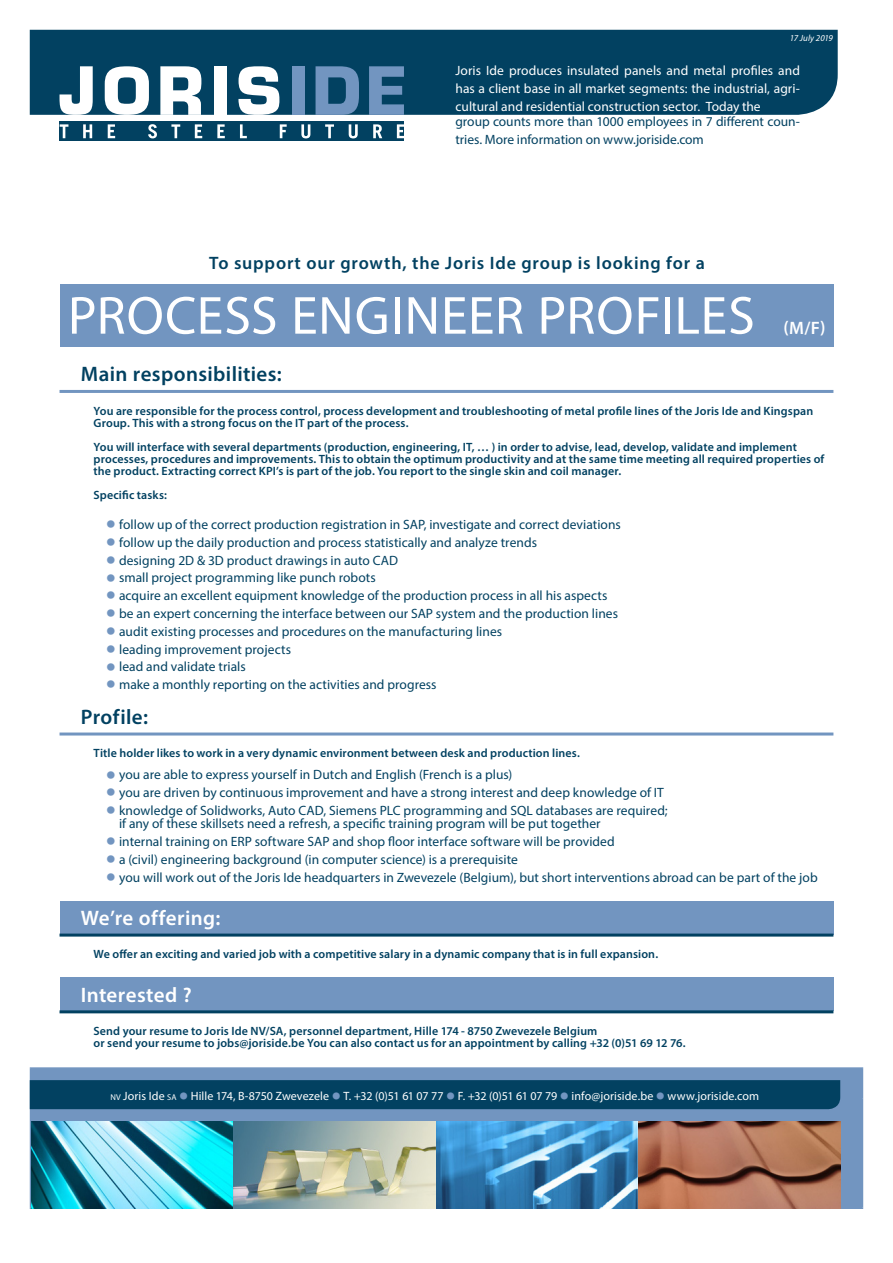
<style>
.page{position:relative;width:893px;height:1263px;background:#fff}
.page>*{position:absolute;margin:0;border:0;box-sizing:border-box;transform-origin:0 0}
.Functietitel{font:54px "Myriad Pro";letter-spacing:.015em;color:#fff}
.Functie___Profiel{font:600 21px "Myriad Pro";letter-spacing:.015em;color:#024161}
.Aanbod___Interesse{font:600 21px "Myriad Pro";letter-spacing:.02em;color:#fff}
.Koptekstrij{font:600 18px "Myriad Pro";letter-spacing:.045em;color:#024161}
.Functietitel-2{font:600 18px "Myriad Pro";color:#fff}
.t1{font:13.5px/18px "Myriad Pro";letter-spacing:.005em;color:#024161}
.t2{font:13.5px/18px "Myriad Pro";letter-spacing:.005em;color:#fff;text-align:justify}
.Introtekst{font:600 12px/12px "Myriad Pro";letter-spacing:.01em;color:#024161}
.t3{font:12px "Myriad Pro";letter-spacing:.005em;color:#fff}
.t4{font:italic 9px "Myriad Pro";letter-spacing:.005em;color:#fff}
.s1{font-weight:700;font-stretch:semi-expanded;font-size:27px;color:#7295c0}
.s2{font-size:8.4px}
.s3{font-weight:700;font-size:27px;color:#7295c0}
</style>
<div class="page">
<div style="left:30px;top:30px;width:808px;height:85px;background:#024161"></div>
<div style="left:31px;top:1069px;width:831px;height:138px;background:#7295c0"></div>
<hr style="left:862px;top:1069px;width:1px;height:30px;background:#7295c0">
<hr style="left:862px;top:1099px;width:1px;height:108px;background:#7295c0">
<hr style="left:30px;top:1067px;width:833px;height:2px;background:#7295c0">
<hr style="left:30px;top:1069px;width:1px;height:30px;background:#7295c0">
<hr style="left:30px;top:1099px;width:1px;height:108px;background:#7295c0">
<hr style="left:30px;top:1207px;width:833px;height:2px;background:#7295c0">
<hr style="left:31px;top:1098px;width:831px;height:1px;background:#7295c0">
<img style="left:233px;top:1121px;width:406px;height:87px">
<svg style="left:639px;top:1121px;width:201px;height:87px;background:#a76d54"></svg>
<img style="left:31px;top:1121px;width:202px;height:87px">
<svg style="left:436px;top:1121px;width:202px;height:87px;background:#468ec0"></svg>
<div style="left:30px;top:1080px;width:810px;height:29px;background:#024161"></div>
<div style="left:60px;top:122px;width:344px;height:19px;background:#024161"></div>
<svg style="left:60px;top:66px;width:33px;height:49px"></svg>
<svg style="left:105px;top:66px;width:44px;height:49px"></svg>
<svg style="left:160px;top:66px;width:41px;height:49px"></svg>
<div style="left:214px;top:66px;width:12px;height:49px;background:#fff"></div>
<svg style="left:238px;top:66px;width:42px;height:49px"></svg>
<div style="left:292px;top:66px;width:13px;height:49px;background:#7295c0"></div>
<svg style="left:316px;top:66px;width:43px;height:49px;background:#537ea6"></svg>
<svg style="left:369px;top:66px;width:35px;height:49px;background:#547ea6"></svg>
<svg style="left:60px;top:124px;width:8px;height:14px"></svg>
<svg style="left:83px;top:124px;width:9px;height:14px"></svg>
<svg style="left:108px;top:124px;width:7px;height:14px"></svg>
<svg style="left:148px;top:124px;width:9px;height:14px"></svg>
<svg style="left:171px;top:124px;width:9px;height:14px"></svg>
<svg style="left:195px;top:124px;width:7px;height:14px"></svg>
<svg style="left:217px;top:124px;width:8px;height:14px"></svg>
<svg style="left:240px;top:124px;width:7px;height:14px"></svg>
<svg style="left:280px;top:124px;width:7px;height:14px"></svg>
<svg style="left:301px;top:124px;width:9px;height:14px"></svg>
<svg style="left:325px;top:124px;width:9px;height:14px"></svg>
<svg style="left:349px;top:124px;width:9px;height:14px"></svg>
<svg style="left:373px;top:124px;width:9px;height:14px"></svg>
<svg style="left:397px;top:124px;width:7px;height:14px"></svg>
<div style="left:60px;top:285px;width:773px;height:62px;background:#7295c0"></div>
<hr style="left:60px;top:390px;width:773px;height:3px;background:#7295c0">
<hr style="left:60px;top:732px;width:773px;height:3px;background:#7295c0">
<div style="left:60px;top:901px;width:773px;height:33px;background:#7295c0"></div>
<hr style="left:60px;top:933px;width:773px;height:3px;background:#024161">
<div style="left:60px;top:977px;width:773px;height:34px;background:#7295c0"></div>
<hr style="left:60px;top:1010px;width:773px;height:3px;background:#024161">
<p class="t4" style="left:790px;top:32px;width:45px">17 July 2019</p>
<p class="t2" style="left:455px;top:62px;width:346px">Joris Ide produces insulated panels and metal profiles and has a client base in all market segments: the industrial, agri&shy;cultural and residential construction sector. Today the</p>
<p class="t1" style="left:455px;top:112px;width:346px">group counts more than 1000 employees in 7 different coun&shy;tries. More information on www.joriside.com</p>
<p class="Koptekstrij" style="left:209px;top:251px;width:497px">To support our growth, the Joris Ide group is looking for a</p>
<p class="Functietitel" style="left:68px;top:282px;width:688px">PROCESS ENGINEER PROFILES</p>
<p class="Functietitel-2" style="left:783px;top:316px;width:43px">(M/F)</p>
<p class="Functie___Profiel" style="left:81px;top:361px;width:202px">Main responsibilities:</p>
<p class="Introtekst" style="left:94px;top:404px;width:721px">You are responsible for the process control, process development and troubleshooting of metal profile lines of the Joris Ide and Kingspan<br>Group. This with a strong focus on the IT part of the process.</p>
<p class="Introtekst" style="left:94px;top:440px;width:732px">You will interface with several departments (production, engineering, IT, … ) in order to advise, lead, develop, validate and implement processes, procedures and improvements. This to obtain the optimum productivity and at the same time meeting all required properties of the product. Extracting correct KPI’s is part of the job. You report to the single skin and coil manager.</p>
<p class="Introtekst" style="left:94px;top:488px;width:75px">Specific tasks:</p>
<p class="t1" style="left:106px;top:515px;width:516px"><span class="s1">•</span> follow up of the correct production registration in SAP, investigate and correct deviations</p>
<p class="t1" style="left:106px;top:533px;width:432px"><span class="s1">•</span> follow up the daily production and process statistically and analyze trends</p>
<p class="t1" style="left:106px;top:551px;width:293px"><span class="s1">•</span> designing 2D &amp; 3D product drawings in auto CAD</p>
<p class="t1" style="left:106px;top:569px;width:271px"><span class="s1">•</span> small project programming like punch robots</p>
<p class="t1" style="left:106px;top:586px;width:503px"><span class="s1">•</span> acquire an excellent equipment knowledge of the production process in all his aspects</p>
<p class="t1" style="left:106px;top:604px;width:513px"><span class="s1">•</span> be an expert concerning the interface between our SAP system and the production lines</p>
<p class="t1" style="left:106px;top:622px;width:397px"><span class="s1">•</span> audit existing processes and procedures on the manufacturing lines</p>
<p class="t1" style="left:106px;top:640px;width:186px"><span class="s1">•</span> leading improvement projects</p>
<p class="t1" style="left:106px;top:657px;width:141px"><span class="s1">•</span> lead and validate trials</p>
<p class="t1" style="left:106px;top:675px;width:332px"><span class="s1">•</span> make a monthly reporting on the activities and progress</p>
<p class="Functie___Profiel" style="left:81px;top:704px;width:69px">Profile:</p>
<p class="Introtekst" style="left:94px;top:747px;width:488px">Title holder likes to work in a very dynamic environment between desk and production lines.</p>
<p class="t1" style="left:106px;top:765px;width:408px"><span class="s1">•</span> you are able to express yourself in Dutch and English (French is a plus)</p>
<p class="t1" style="left:106px;top:783px;width:559px"><span class="s1">•</span> you are driven by continuous improvement and have a strong interest and deep knowledge of IT</p>
<p class="t1" style="left:119px;top:803px;width:550px;line-height:13.5px;text-indent:-13px"><span class="s1">•</span> knowledge of Solidworks, Auto CAD, Siemens PLC programming and SQL databases are required; if any of these skillsets need a refresh, a specific training program will be put together</p>
<p class="t1" style="left:106px;top:832px;width:510px"><span class="s1">•</span> internal training on ERP software SAP and shop floor interface software will be provided</p>
<p class="t1" style="left:106px;top:850px;width:413px"><span class="s1">•</span> a (civil) engineering background (in computer science) is a prerequisite</p>
<p class="t1" style="left:106px;top:868px;width:713px"><span class="s1">•</span> you will work out of the Joris Ide headquarters in Zwevezele (Belgium), but short interventions abroad can be part of the job</p>
<p class="Aanbod___Interesse" style="left:81px;top:905px;width:141px">We’re offering:</p>
<p class="Introtekst" style="left:94px;top:948px;width:566px">We offer an exciting and varied job with a competitive salary in a dynamic company that is in full expansion.</p>
<p class="Aanbod___Interesse" style="left:81px;top:981px;width:113px">Interested ?</p>
<p class="Introtekst" style="left:94px;top:1025px;width:594px">Send your resume to Joris Ide NV/SA, personnel department, Hille 174 - 8750 Zwevezele Belgium<br>or send your resume to jobs@joriside.be You can also contact us for an appointment by calling +32 (0)51 69 12 76.</p>
<p class="t3" style="left:110px;top:1089px;width:650px"><span class="s2">NV</span> Joris Ide <span class="s2">SA</span> <span class="s3">•</span> Hille 174, B-8750 Zwevezele <span class="s3">•</span> T. +32 (0)51 61 07 77 <span class="s3">•</span> F. +32 (0)51 61 07 79 <span class="s3">•</span> info@joriside.be <span class="s3">•</span> www.joriside.com</p>
</div>
